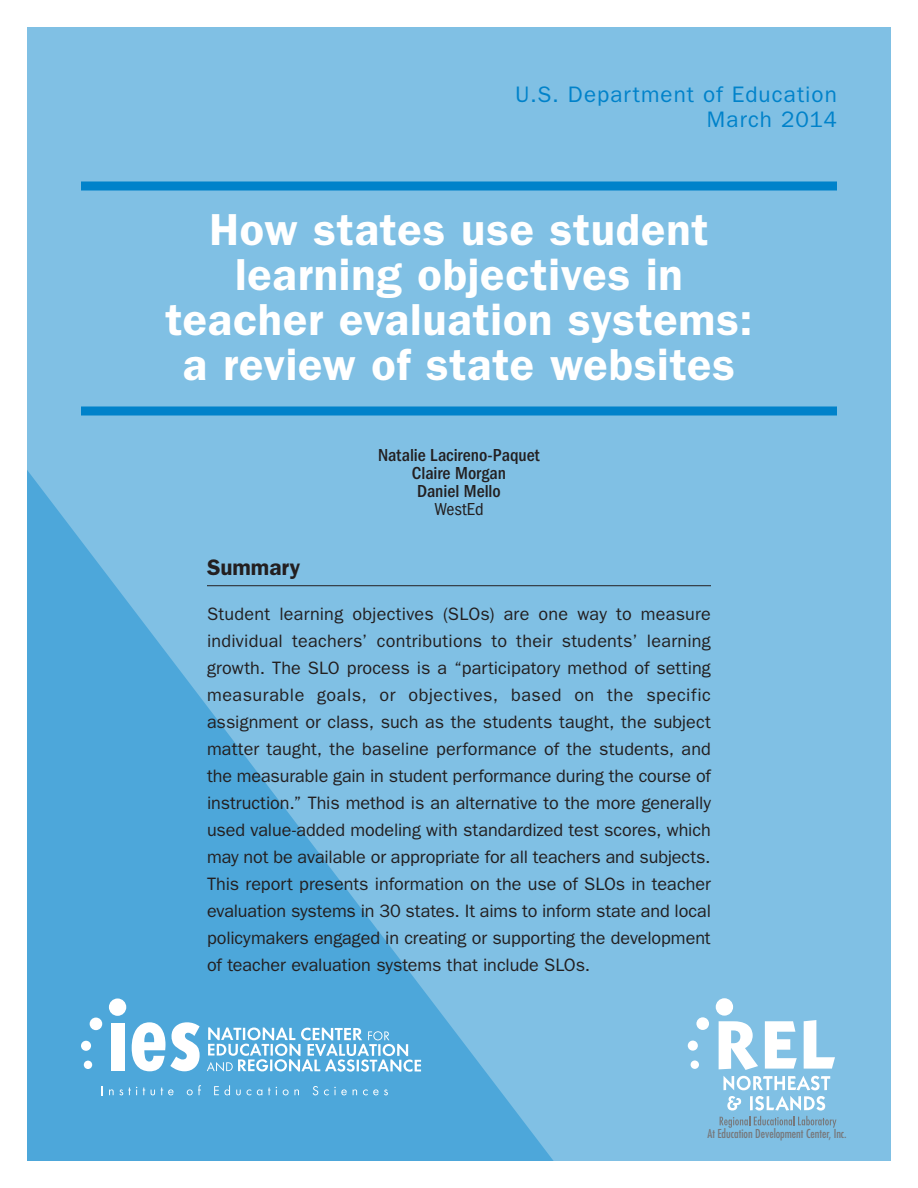
<style>
.page{position:relative;width:918px;height:1188px;background:#fff}
.page>*{position:absolute;margin:0;border:0;box-sizing:border-box;transform-origin:0 0}
.t1{font:600 45px/45px "ITC Franklin Gothic Std";letter-spacing:.02em;color:#fff;text-align:center}
.t2{font:22.5px/25.5px "ITC Franklin Gothic Std";letter-spacing:.045em;color:#0082ca;text-align:right}
.t3{font:600 22.5px "ITC Franklin Gothic Std";color:#231f20}
.t4{font:18px/27px "ITC Franklin Gothic Std";letter-spacing:-.005em;color:#231f20;text-align:justify}
.t5{font:500 condensed 18px/18px "ITC Franklin Gothic Std";color:#231f20;text-align:center}
.t6{font:condensed 18px "ITC Franklin Gothic Std";letter-spacing:.01em;color:#231f20}
.t7{font:condensed 12px "Futura Std";color:#77787b}
</style>
<div class="page">
<div style="left:27px;top:27px;width:864px;height:1134px;background:#80c0e4"></div>
<svg style="left:27px;top:470px;width:527px;height:691px"></svg>
<div style="left:90px;top:1018px;width:12px;height:12px;background:#fff;border-radius:50%"></div>
<div style="left:81px;top:1041px;width:10px;height:10px;background:#fff;border-radius:50%"></div>
<div style="left:84px;top:1061px;width:8px;height:8px;background:#fff;border-radius:50%"></div>
<div style="left:109px;top:998px;width:17px;height:18px;background:#fff;border-radius:50%"></div>
<div style="left:111px;top:1023px;width:14px;height:47px;background:#fff"></div>
<svg style="left:132px;top:1022px;width:68px;height:49px;background:#bbddf0"></svg>
<svg style="left:207px;top:1027px;width:214px;height:45px;background:#82c1e4"></svg>
<svg style="left:109px;top:1087px;width:28px;height:8px"></svg>
<svg style="left:143px;top:1088px;width:2px;height:7px"></svg>
<svg style="left:151px;top:1090px;width:4px;height:5px"></svg>
<svg style="left:161px;top:1088px;width:13px;height:7px"></svg>
<svg style="left:187px;top:1085px;width:14px;height:10px"></svg>
<svg style="left:214px;top:1085px;width:16px;height:10px"></svg>
<svg style="left:236px;top:1090px;width:5px;height:5px"></svg>
<svg style="left:247px;top:1089px;width:4px;height:6px"></svg>
<svg style="left:257px;top:1089px;width:5px;height:6px"></svg>
<svg style="left:268px;top:1087px;width:9px;height:8px"></svg>
<svg style="left:283px;top:1089px;width:16px;height:6px"></svg>
<svg style="left:313px;top:1086px;width:5px;height:9px"></svg>
<svg style="left:324px;top:1087px;width:23px;height:8px"></svg>
<svg style="left:353px;top:1089px;width:4px;height:6px"></svg>
<svg style="left:363px;top:1089px;width:25px;height:6px"></svg>
<div style="left:81px;top:182px;width:756px;height:8px;background:#0082ca"></div>
<div style="left:81px;top:406px;width:756px;height:10px;background:#0082ca"></div>
<hr style="left:207px;top:585px;width:504px;height:1px;background:#231f20">
<svg style="left:719px;top:1021px;width:39px;height:49px"></svg>
<svg style="left:765px;top:1021px;width:32px;height:48px"></svg>
<svg style="left:804px;top:1020px;width:31px;height:49px"></svg>
<div style="left:696px;top:1017px;width:13px;height:13px;background:#fff;border-radius:50%"></div>
<div style="left:688px;top:1041px;width:10px;height:10px;background:#fff;border-radius:50%"></div>
<div style="left:691px;top:1060px;width:8px;height:9px;background:#fff;border-radius:50%"></div>
<div style="left:716px;top:998px;width:17px;height:18px;background:#fff;border-radius:50%"></div>
<svg style="left:723px;top:1076px;width:107px;height:14px"></svg>
<svg style="left:720px;top:1096px;width:116px;height:32px"></svg>
<p class="t2" style="left:515px;top:82px;width:323px">U.S. Department of Education<br>March 2014</p>
<h1 class="t1" style="left:165px;top:207px;width:589px">How states use student learning objectives in teacher evaluation systems: a review of state websites</h1>
<p class="t5" style="left:378px;top:446px;width:163px">Natalie Lacireno-Paquet<br>Claire Morgan<br>Daniel Mello</p>
<p class="t6" style="left:434px;top:499px;width:51px">WestEd</p>
<p class="t3" style="left:207px;top:554px;width:95px">Summary</p>
<p class="t4" style="left:207px;top:600px;width:506px">Student learning objectives (SLOs) are one way to measure individual teachers’ contributions to their students’ learning growth. The SLO process is a “participatory method of setting measurable goals, or objectives, based on the specific assignment or class, such as the students taught, the subject matter taught, the baseline performance of the students, and the measurable gain in student performance during the course of instruction.” This method is an alternative to the more generally used value-added modeling with standardized test scores, which may not be available or appropriate for all teachers and subjects.<br>This report presents information on the use of SLOs in teacher evaluation systems in 30 states. It aims to inform state and local policymakers engaged in creating or supporting the development of teacher evaluation systems that include SLOs.</p>
<p class="t7" style="left:707px;top:1126px;width:141px">At Education Development Center, Inc.</p>
</div>
